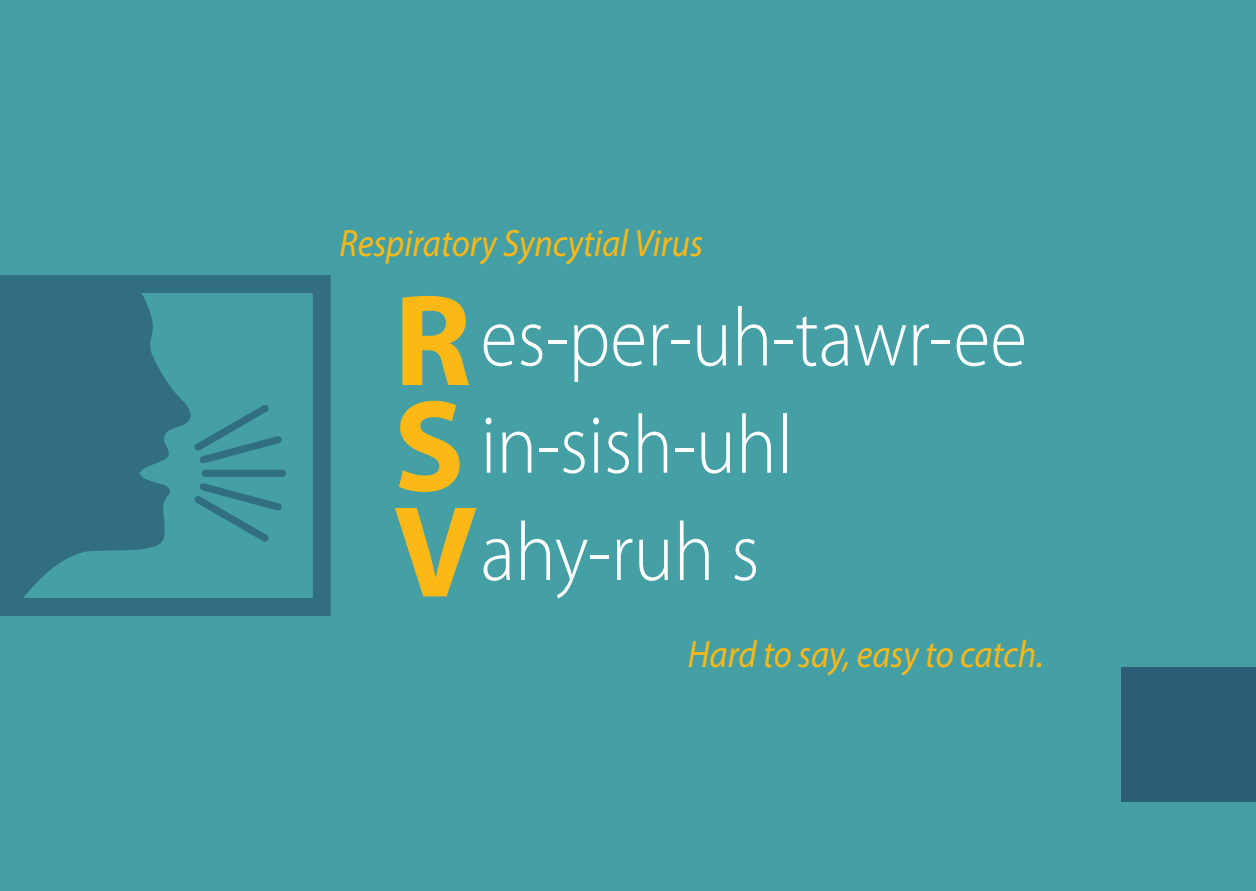
<style>
.page{position:relative;width:1256px;height:891px;background:#45a0a6}
.page>*{position:absolute;margin:0;border:0;box-sizing:border-box;transform-origin:0 0}
.t1{font:700 131.17px "Myriad Pro";color:#fcb814}
.t2{font:300 83.7px "Myriad Pro";color:#fff;scale:.91 1}
.t3{font:italic 38.25px "Myriad Pro";color:#fcb814;scale:.91 1}
</style>
<div class="page">
<div style="left:1121px;top:667px;width:135px;height:135px;background:#2b5e77"></div>
<svg style="left:0;top:275px;width:331px;height:341px"></svg>
<svg style="left:0;top:284px;width:193px;height:323px;fill:#316e82"></svg>
<svg style="left:188px;top:478px;width:99px;height:70px"></svg>
<div style="left:205px;top:470px;width:77px;height:7px;background:#316e82"></div>
<svg style="left:188px;top:399px;width:99px;height:70px"></svg>
<p class="t3" style="left:339px;top:220px;width:401px">Respiratory Syncytial Virus</p>
<p class="t1" style="left:394px;top:255px;width:79px">R</p>
<p class="t1" style="left:394px;top:361px;width:72px">S</p>
<p class="t1" style="left:394px;top:467px;width:85px">V</p>
<p class="t2" style="left:480px;top:287px;width:602px">es-per-uh-tawr-ee</p>
<p class="t2" style="left:480px;top:394px;width:344px">in-sish-uhl</p>
<p class="t2" style="left:480px;top:502px;width:308px">ahy-ruh s</p>
<p class="t3" style="left:688px;top:631px;width:393px">Hard to say, easy to catch.</p>
</div>
